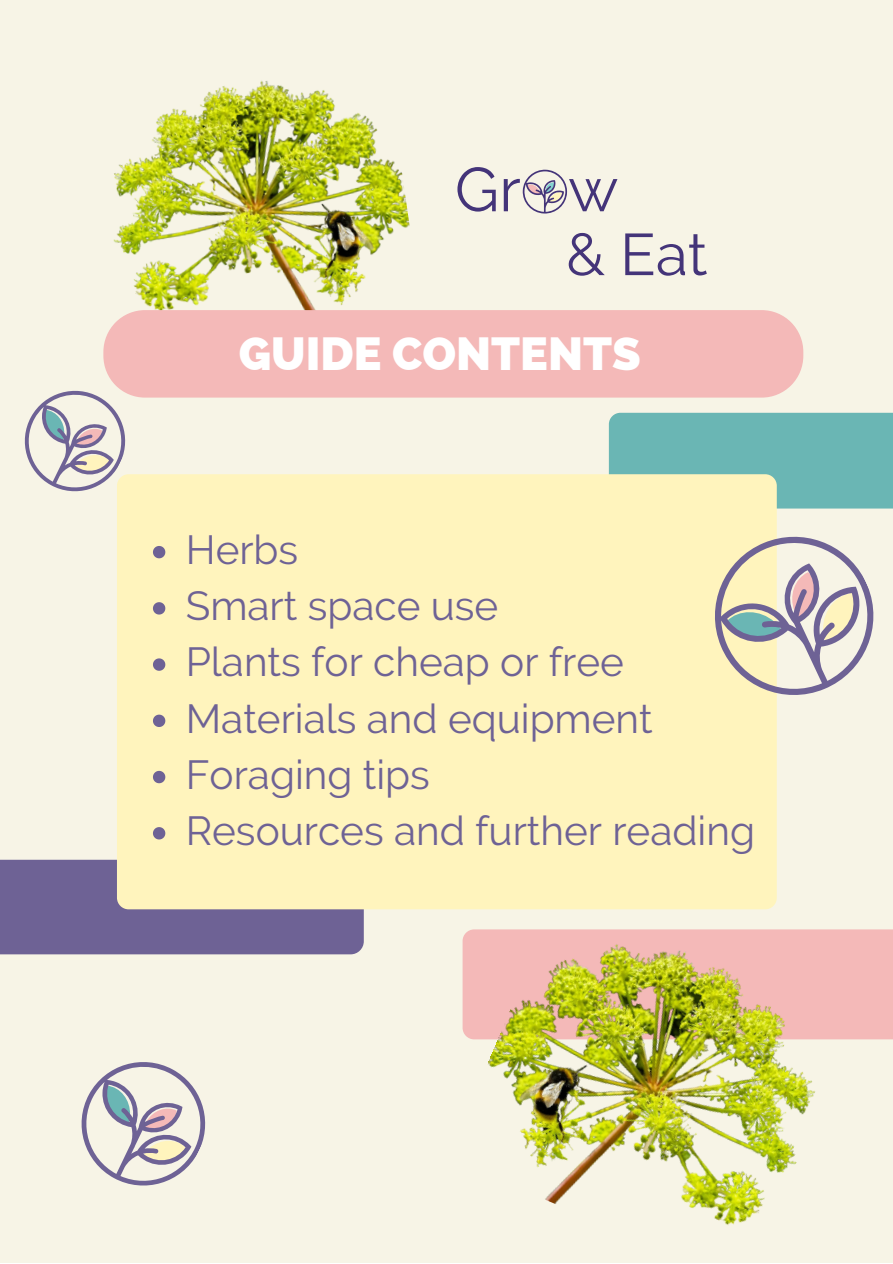
<style>
.page{position:relative;width:893px;height:1264px;background:#fff}
.page>*{position:absolute;margin:0;border:0;box-sizing:border-box;transform-origin:0 0}
.t1{font:61.8px "Raleway";color:#443479}
.t2{font:58.65px "Raleway";color:#443479}
.t3{font:800 46.5px "Raleway";color:#fff}
.t4{font:40.5px/56.2px "Raleway";color:#6e6295}
</style>
<div class="page">
<div style="left:0;top:0;width:892px;height:1262px;background:#f7f4e6"></div>
<div style="left:0;top:859px;width:364px;height:95px;background:#6e6295"></div>
<div style="left:871px;top:929px;width:21px;height:110px;background:#f4b9b8"></div>
<svg style="left:81px;top:1062px;width:125px;height:124px"></svg>
<img style="left:113px;top:80px;width:297px;height:230px">
<svg style="left:522px;top:169px;width:45px;height:45px"></svg>
<svg style="left:24px;top:390px;width:119px;height:102px"></svg>
<div style="left:103px;top:310px;width:700px;height:87px;background:#f4b9b8"></div>
<div style="left:117px;top:474px;width:659px;height:435px;background:#fff4bd;border-radius:12px"></div>
<svg style="left:153px;top:546px;width:12px;height:12px"></svg>
<svg style="left:153px;top:602px;width:12px;height:12px"></svg>
<svg style="left:153px;top:658px;width:12px;height:12px"></svg>
<svg style="left:153px;top:714px;width:12px;height:13px"></svg>
<svg style="left:153px;top:770px;width:12px;height:13px"></svg>
<svg style="left:153px;top:827px;width:12px;height:12px"></svg>
<svg style="left:608px;top:413px;width:284px;height:310px"></svg>
<img style="left:447px;top:860px;width:424px;height:365px">
<h1 class="t1" style="left:455px;top:153px;width:165px">Gr w</h1>
<h2 class="t2" style="left:566px;top:220px;width:143px">&amp; Eat</h2>
<p class="t3" style="left:239px;top:326px;width:403px">GUIDE CONTENTS</p>
<p class="t4" style="left:186px;top:521px;width:570px">Herbs<br>Smart space use<br>Plants for cheap or free<br>Materials and equipment<br>Foraging tips<br>Resources and further reading</p>
</div>
